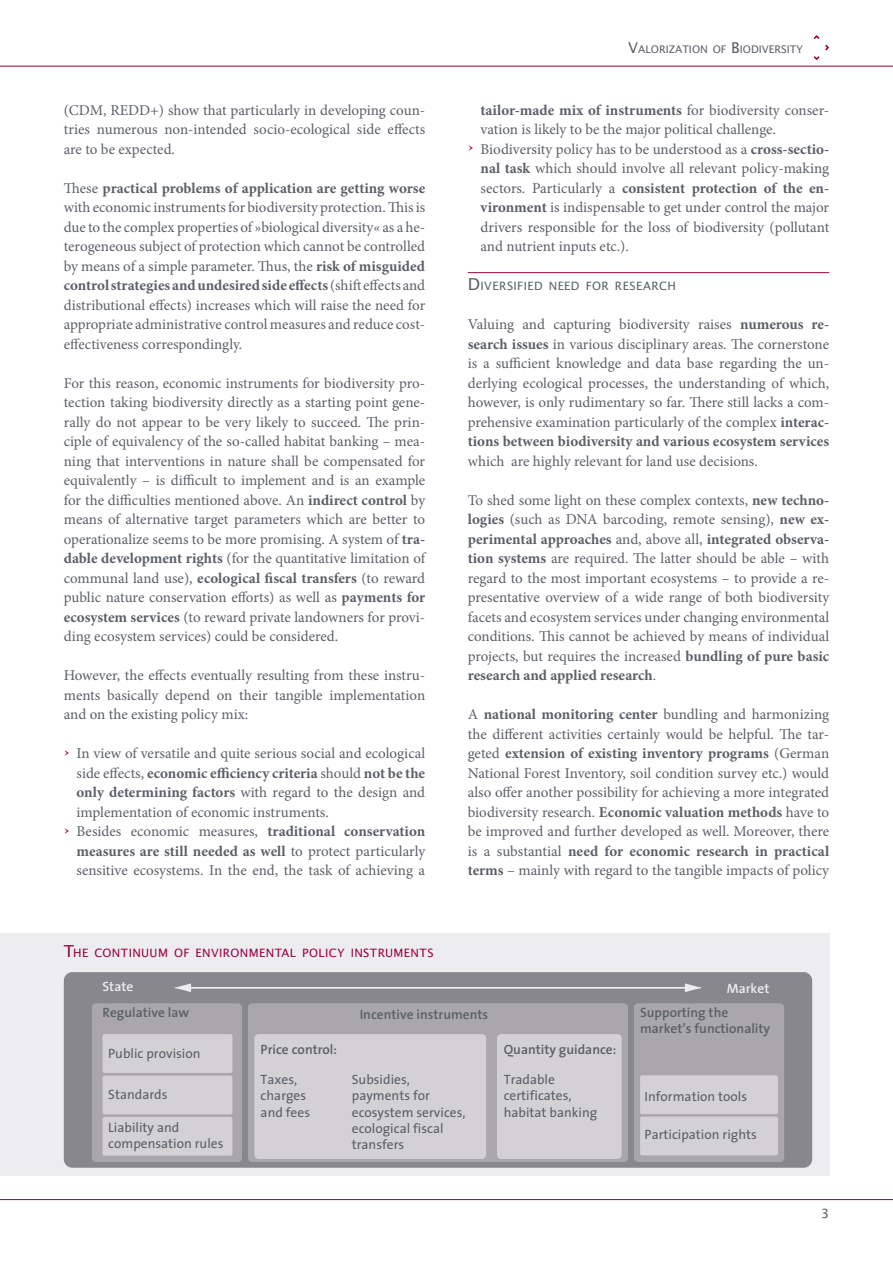
<style>
.page{position:relative;width:893px;height:1263px;background:#fff}
.page>*{position:absolute;margin:0;border:0;box-sizing:border-box;transform-origin:0 0}
.t1{font:15px/19.5px "Minion Pro";color:#5a5f68;text-align:justify}
.t2{font:700 15px "Minion Pro";color:#5a5f68}
.t3{font:13.5px/16.2px "The Sans Plain";color:#5a5f68}
.t4{font:600 13.5px/16.2px "The Sans";color:#5a5f68}
.t5{font:600 13.5px "The Sans";color:#edecee}
.t6{font:12.75px "Lucida Sans";color:#5a5f68}
.t7{font:11.55px "Lucida Sans";letter-spacing:.035em;color:#960041}
.t8{font:11.55px "Lucida Sans";letter-spacing:.035em;color:#5a5f68}
.t9{font:10.5px "Lucida Sans";color:#5a5f68}
.s1{font-weight:700}
.s2{font-size:13.5px;color:#960041}
.s3{font-weight:400}
.s4{font-size:15px}
.s5{font-size:16.5px}
</style>
<div class="page">
<div style="left:0;top:934px;width:829px;height:242px;background:#edecee"></div>
<svg style="left:814px;top:56px;width:5px;height:4px"></svg>
<svg style="left:825px;top:45px;width:4px;height:6px"></svg>
<svg style="left:814px;top:35px;width:5px;height:4px"></svg>
<hr style="left:0;top:66px;width:893px;height:1px;background:#960041">
<hr style="left:0;top:1199px;width:893px;height:1px;background:#960041">
<hr style="left:468px;top:272px;width:361px;height:1px;background:#960041">
<div style="left:64px;top:972px;width:748px;height:196px;background:#89878e;border-radius:9px"></div>
<div style="left:92px;top:1003px;width:150px;height:159px;background:#a9a7ac;border-radius:4px"></div>
<div style="left:248px;top:1003px;width:380px;height:159px;background:#a9a7ac;border-radius:4px"></div>
<div style="left:634px;top:1003px;width:150px;height:159px;background:#a9a7ac;border-radius:4px"></div>
<div style="left:254px;top:1034px;width:232px;height:125px;background:#d4d1d4;border-radius:4px"></div>
<div style="left:497px;top:1034px;width:125px;height:125px;background:#d4d1d4;border-radius:4px"></div>
<div style="left:103px;top:1034px;width:129px;height:39px;background:#d4d1d4;border-radius:2px"></div>
<div style="left:103px;top:1075px;width:129px;height:39px;background:#d4d1d4;border-radius:2px"></div>
<div style="left:103px;top:1117px;width:129px;height:39px;background:#d4d1d4;border-radius:2px"></div>
<div style="left:640px;top:1075px;width:138px;height:39px;background:#d4d1d4;border-radius:2px"></div>
<div style="left:640px;top:1116px;width:138px;height:39px;background:#d4d1d4;border-radius:2px"></div>
<hr style="left:188px;top:987px;width:500px;height:1px;background:#edecee">
<svg style="left:175px;top:983px;width:16px;height:9px"></svg>
<svg style="left:685px;top:983px;width:16px;height:9px"></svg>
<p class="t1" style="left:64px;top:100px;width:363px">(CDM, REDD+) show that particularly in developing coun&shy;tries numerous non-intended socio-ecological side effects are to be expected.</p>
<p class="t1" style="left:64px;top:178px;width:363px">These <span class="s1">practical problems of application are getting worse </span>with economic instruments for biodiversity protection. This is due to the complex properties of »biological diversity« as a he&shy;terogeneous subject of protection which cannot be controlled by means of a simple parameter. Thus, the <span class="s1">risk of misguided control strategies and undesired side effects</span> (shift effects and distributional effects) increases which will raise the need for appropriate administrative control measures and reduce cost‑ effectiveness correspondingly.</p>
<p class="t1" style="left:64px;top:373px;width:363px">For this reason, economic instruments for biodiversity pro&shy;tection taking biodiversity directly as a starting point gene&shy;rally do not appear to be very likely to succeed. The prin&shy;ciple of equivalency of the so-called habitat banking – mea&shy;ning that interventions in nature shall be compensated for equivalently – is difficult to implement and is an example for the difficulties mentioned above. An <span class="s1">indirect control</span> by means of alternative target parameters which are better to operationalize seems to be more promising. A system of <span class="s1">tra&shy;dable development rights</span> (for the quantitative limitation of communal land use), <span class="s1">ecological fiscal transfers</span> (to reward public nature conservation efforts) as well as <span class="s1">payments for ecosystem services</span> (to reward private landowners for provi&shy;ding ecosystem services) could be considered.</p>
<p class="t1" style="left:64px;top:666px;width:363px">However, the effects eventually resulting from these instru&shy;ments basically depend on their tangible implementation and on the existing policy mix:</p>
<p class="t1" style="left:64px;top:744px;width:363px"><span class="s2">›</span> In view of versatile and quite serious social and ecological</p>
<p class="t2" style="left:77px;top:762px;width:350px"><span class="s3">side effects,</span> economic efficiency criteria <span class="s3">should</span> not be the</p>
<p class="t1" style="left:77px;top:783px;width:350px"><span class="s1">only determining factors</span> with regard to the design and</p>
<p class="t1" style="left:77px;top:802px;width:254px">implementation of economic instruments.</p>
<p class="t1" style="left:64px;top:822px;width:363px"><span class="s2">›</span> Besides economic measures, <span class="s1">traditional conservation</span></p>
<p class="t2" style="left:77px;top:840px;width:350px">measures are still needed as well <span class="s3">to protect particularly</span></p>
<p class="t1" style="left:77px;top:861px;width:350px">sensitive ecosystems. In the end, the task of achieving a</p>
<p class="t9" style="left:628px;top:44px;width:176px"><span class="s4">V</span>ALORIZATION OF <span class="s4">B</span>IODIVERSITY</p>
<p class="t2" style="left:480px;top:99px;width:350px">tailor-made mix of instruments <span class="s3">for biodiversity conser-</span></p>
<p class="t1" style="left:480px;top:120px;width:297px">vation is likely to be the major political challenge.</p>
<p class="t1" style="left:468px;top:139px;width:363px"><span class="s2">›</span> Biodiversity policy has to be understood as a <span class="s1">cross-sectio-</span></p>
<p class="t1" style="left:480px;top:159px;width:350px"><span class="s1">nal task</span> which should involve all relevant policy-making</p>
<p class="t2" style="left:480px;top:177px;width:350px"><span class="s3">sectors. Particularly a</span> consistent protection of the en-</p>
<p class="t1" style="left:480px;top:198px;width:350px"><span class="s1">vironment</span> is indispensable to get under control the major</p>
<p class="t1" style="left:480px;top:217px;width:350px">drivers responsible for the loss of biodiversity (pollutant</p>
<p class="t1" style="left:480px;top:237px;width:150px">and nutrient inputs etc.).</p>
<p class="t8" style="left:468px;top:279px;width:210px"><span class="s5">D</span> IVERSIFIED NEED FOR RESEARCH</p>
<p class="t1" style="left:468px;top:315px;width:363px">Valuing and capturing biodiversity raises <span class="s1">numerous re&shy;search issues</span> in various disciplinary areas. The cornerstone is a sufficient knowledge and data base regarding the un&shy;derlying ecological processes, the understanding of which, however, is only rudimentary so far. There still lacks a com&shy;prehensive examination particularly of the complex <span class="s1">interac&shy;tions between biodiversity and various ecosystem services</span></p>
<p class="t1" style="left:468px;top:451px;width:292px">which are highly relevant for land use decisions.</p>
<p class="t1" style="left:468px;top:490px;width:363px">To shed some light on these complex contexts, <span class="s1">new techno&shy;logies</span> (such as DNA barcoding, remote sensing), <span class="s1">new ex&shy;perimental approaches</span> and, above all, <span class="s1">integrated observa&shy;tion systems</span> are required. The latter should be able – with regard to the most important ecosystems – to provide a re&shy;presentative overview of a wide range of both biodiversity facets and ecosystem services under changing environmental conditions. This cannot be achieved by means of individual projects, but requires the increased <span class="s1">bundling of pure basic research and applied research</span>.</p>
<p class="t1" style="left:468px;top:705px;width:363px">A <span class="s1">national monitoring center</span> bundling and harmonizing the different activities certainly would be helpful. The tar&shy;geted <span class="s1">extension of existing inventory programs</span> (German National Forest Inventory, soil condition survey etc.) would also offer another possibility for achieving a more integrated biodiversity research. <span class="s1">Economic valuation methods</span> have to be improved and further developed as well. Moreover, there is a substantial <span class="s1">need for economic research in practical terms</span> – mainly with regard to the tangible impacts of policy</p>
<p class="t7" style="left:64px;top:946px;width:371px"><span class="s5">T</span>HE CONTINUUM OF ENVIRONMENTAL POLICY INSTRUMENTS</p>
<p class="t5" style="left:103px;top:976px;width:32px">State</p>
<p class="t5" style="left:727px;top:977px;width:44px">Market</p>
<p class="t4" style="left:103px;top:1004px;width:88px">Regulative law</p>
<p class="t4" style="left:360px;top:1005px;width:130px">Incentive instruments</p>
<p class="t4" style="left:640px;top:1004px;width:132px">Supporting the market’s functionality</p>
<p class="t4" style="left:261px;top:1041px;width:78px">Price control:</p>
<p class="t3" style="left:261px;top:1071px;width:51px">Taxes, charges and fees</p>
<p class="t3" style="left:352px;top:1071px;width:115px">Subsidies, payments for ecosystem services, ecological fiscal transfers</p>
<p class="t4" style="left:504px;top:1041px;width:114px">Quantity guidance:</p>
<p class="t3" style="left:504px;top:1071px;width:95px">Tradable certificates, habitat banking</p>
<p class="t3" style="left:108px;top:1045px;width:94px">Public provision</p>
<p class="t3" style="left:108px;top:1085px;width:61px">Standards</p>
<p class="t3" style="left:108px;top:1118px;width:117px">Liability and compensation rules</p>
<p class="t3" style="left:645px;top:1088px;width:104px">Information tools</p>
<p class="t3" style="left:645px;top:1126px;width:114px">Participation rights</p>
<p class="t6" style="left:821px;top:1206px;width:10px">3</p>
</div>
